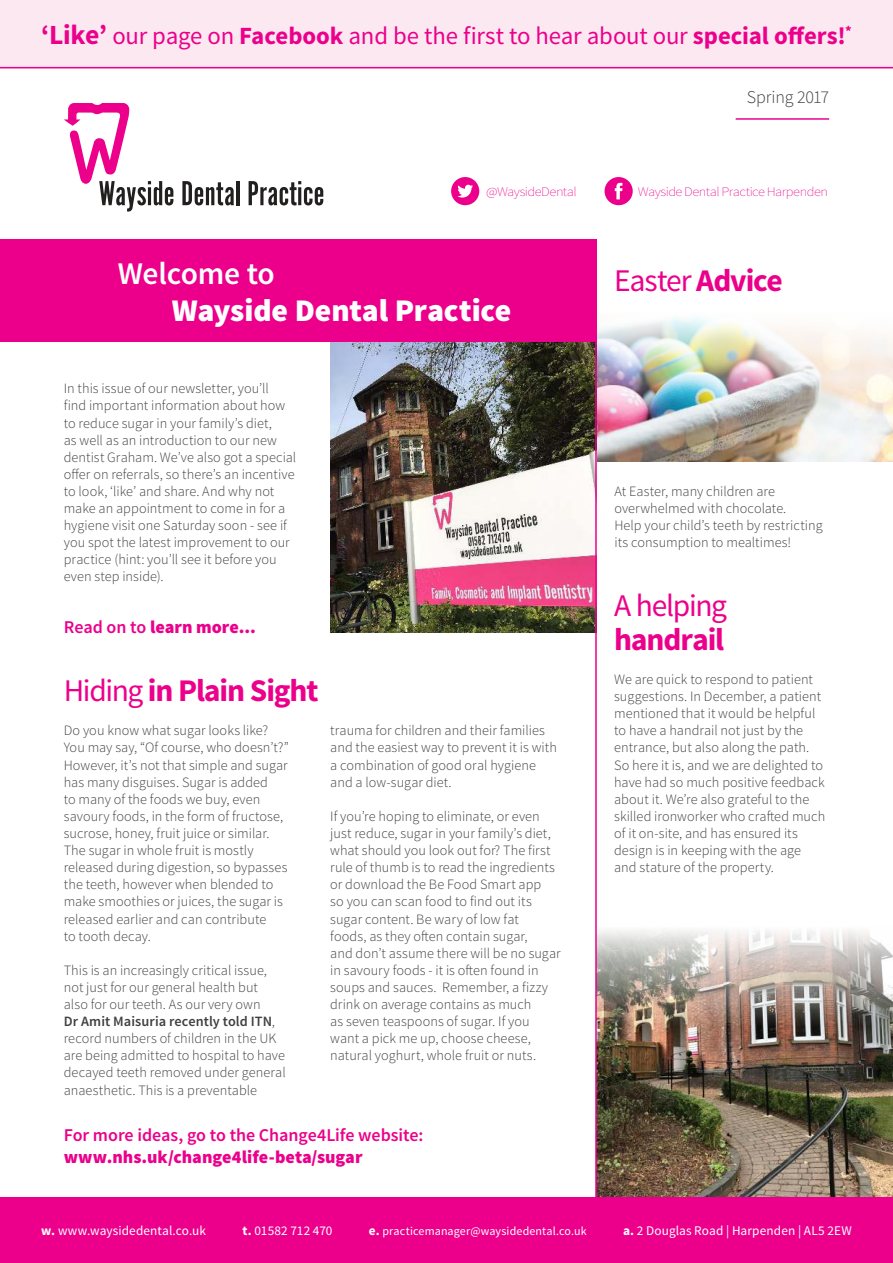
<style>
.page{position:relative;width:893px;height:1263px;background:#fff}
.page>*{position:absolute;margin:0;border:0;box-sizing:border-box;transform-origin:0 0}
.t1{font:700 31.5px "Source Sans Pro";letter-spacing:-.035em;color:#ec008b}
.t2{font:900 31.5px "Source Sans Pro";letter-spacing:-.005em;color:#fff}
.t3{font:31.5px "Source Sans Pro";letter-spacing:-.04em;color:#ec008b}
.t4{font:600 31.5px "Source Sans Pro";letter-spacing:-.01em;color:#fff}
.t5{font:24.75px "Source Sans Pro";letter-spacing:-.005em;color:#ec008b}
.t6{font:900 18px "Source Sans Pro";color:#ec008b}
.t7{font:600 18px "Source Sans Pro";letter-spacing:-.005em;color:#ec008b}
.t8{font:300 18px "Source Sans Pro";letter-spacing:-.015em;color:#404041}
.t9{font:300 14.25px/17.1px "Source Sans Pro";letter-spacing:.005em;color:#404041}
.t10{font:13.2px "Source Sans Pro";letter-spacing:.01em;color:#fff}
.t11{font:200 13.05px "Source Sans Pro";letter-spacing:-.035em;color:#ec008b;scale:1.1 1}
.t12{font:12px "Source Sans Pro";letter-spacing:.01em;color:#fff}
.s1{font-weight:700;font-size:27.6px}
.s2{font-weight:700}
.s3{font-weight:600}
.s4{font-weight:400}
.s5{font-weight:700;font-size:13.2px}
</style>
<div class="page">
<img style="left:597px;top:411px;width:296px;height:51px">
<img style="left:597px;top:317px;width:296px;height:94px">
<img style="left:597px;top:1026px;width:296px;height:171px">
<img style="left:330px;top:342px;width:265px;height:291px">
<div style="left:0;top:239px;width:597px;height:103px;background:#ec008b"></div>
<div style="left:0;top:0;width:893px;height:68px;background:#fce8f1"></div>
<hr style="left:736px;top:118px;width:93px;height:2px;background:#ec008b">
<svg style="left:64px;top:103px;width:109px;height:109px"></svg>
<svg style="left:182px;top:181px;width:52px;height:24px"></svg>
<hr style="left:236px;top:181px;width:4px;height:24px;background:#221f1f">
<svg style="left:249px;top:181px;width:74px;height:24px"></svg>
<div style="left:0;top:1197px;width:893px;height:66px;background:#ec008b"></div>
<svg style="left:451px;top:177px;width:28px;height:28px"></svg>
<svg style="left:605px;top:177px;width:28px;height:28px"></svg>
<hr style="left:0;top:67px;width:893px;height:1px;background:#ec008b">
<img style="left:597px;top:930px;width:296px;height:96px">
<hr style="left:595px;top:239px;width:2px;height:972px;background:#ec008b">
<h2 class="t5" style="left:41px;top:25px;width:812px"><span class="s1">‘Like’</span> our page on <span class="s2">Facebook</span> and be the first to hear about our <span class="s2">special offers!</span><sup>*</sup></h2>
<p class="t8" style="left:747px;top:89px;width:84px">Spring 2017</p>
<p class="t11" style="left:486px;top:186px;width:84px">@WaysideDental</p>
<p class="t11" style="left:638px;top:186px;width:174px">Wayside Dental Practice Harpenden</p>
<h1 class="t4" style="left:118px;top:261px;width:159px">Welcome to</h1>
<h1 class="t2" style="left:172px;top:298px;width:341px">Wayside Dental Practice</h1>
<p class="t9" style="left:64px;top:381px;width:234px">In this issue of our newsletter, you’ll<br>find important information about how to reduce sugar in your family’s diet,<br>as well as an introduction to our new dentist Graham. We’ve also got a special offer on referrals, so there’s an incentive to look, ‘like’ and share. And why not make an appointment to come in for a hygiene visit one Saturday soon - see if you spot the latest improvement to our practice (hint: you’ll see it before you even step inside).</p>
<p class="t6" style="left:64px;top:619px;width:194px"><span class="s3">Read on to</span> learn more...</p>
<h1 class="t1" style="left:64px;top:678px;width:256px"><span class="s4">Hiding</span> in Plain Sight</h1>
<p class="t9" style="left:64px;top:723px;width:227px">Do you know what sugar looks like?<br>You may say, “Of course, who doesn’t?” However, it’s not that simple and sugar has many disguises. Sugar is added<br>to many of the foods we buy, even savoury foods, in the form of fructose, sucrose, honey, fruit juice or similar.<br>The sugar in whole fruit is mostly released during digestion, so bypasses the teeth, however when blended to make smoothies or juices, the sugar is released earlier and can contribute<br>to tooth decay.</p>
<p class="t9" style="left:64px;top:963px;width:223px">This is an increasingly critical issue, not just for our general health but also for our teeth. As our very own<br><span class="s3">Dr Amit Maisuria recently told ITN</span>, record numbers of children in the UK are being admitted to hospital to have decayed teeth removed under general anaesthetic. This is a preventable</p>
<p class="t9" style="left:330px;top:723px;width:228px">trauma for children and their families and the easiest way to prevent it is with a combination of good oral hygiene and a low-sugar diet.</p>
<p class="t9" style="left:330px;top:809px;width:232px">If you’re hoping to eliminate, or even just reduce, sugar in your family’s diet, what should you look out for? The first rule of thumb is to read the ingredients or download the Be Food Smart app<br>so you can scan food to find out its sugar content. Be wary of low fat<br>foods, as they often contain sugar,<br>and don’t assume there will be no sugar in savoury foods - it is often found in soups and sauces. Remember, a fizzy drink on average contains as much<br>as seven teaspoons of sugar. If you want a pick me up, choose cheese, natural yoghurt, whole fruit or nuts.</p>
<p class="t7" style="left:64px;top:1128px;width:361px">For more ideas, go to the Change4Life website:</p>
<p class="t6" style="left:64px;top:1150px;width:300px">www.nhs.uk/change4life-beta/sugar</p>
<h1 class="t3" style="left:614px;top:267px;width:170px">Easter <span class="s2">Advice</span></h1>
<p class="t9" style="left:614px;top:484px;width:210px">At Easter, many children are overwhelmed with chocolate.<br>Help your child’s teeth by restricting its consumption to mealtimes!</p>
<h1 class="t3" style="left:614px;top:592px;width:115px">A helping</h1>
<h1 class="t1" style="left:614px;top:627px;width:112px">handrail</h1>
<p class="t9" style="left:614px;top:672px;width:212px">We are quick to respond to patient suggestions. In December, a patient mentioned that it would be helpful to have a handrail not just by the entrance, but also along the path.<br>So here it is, and we are delighted to have had so much positive feedback about it. We’re also grateful to the skilled ironworker who crafted much of it on-site, and has ensured its design is in keeping with the age and stature of the property.</p>
<p class="t10" style="left:41px;top:1225px;width:166px"><span class="s2">w.</span> www.waysidedental.co.uk</p>
<p class="t10" style="left:242px;top:1225px;width:91px"><span class="s2">t.</span> 01582 712 470</p>
<p class="t12" style="left:369px;top:1226px;width:219px"><span class="s5">e.</span> practicemanager@waysidedental.co.uk</p>
<p class="t10" style="left:623px;top:1225px;width:230px"><span class="s2">a.</span> 2 Douglas Road | Harpenden | AL5 2EW</p>
</div>
